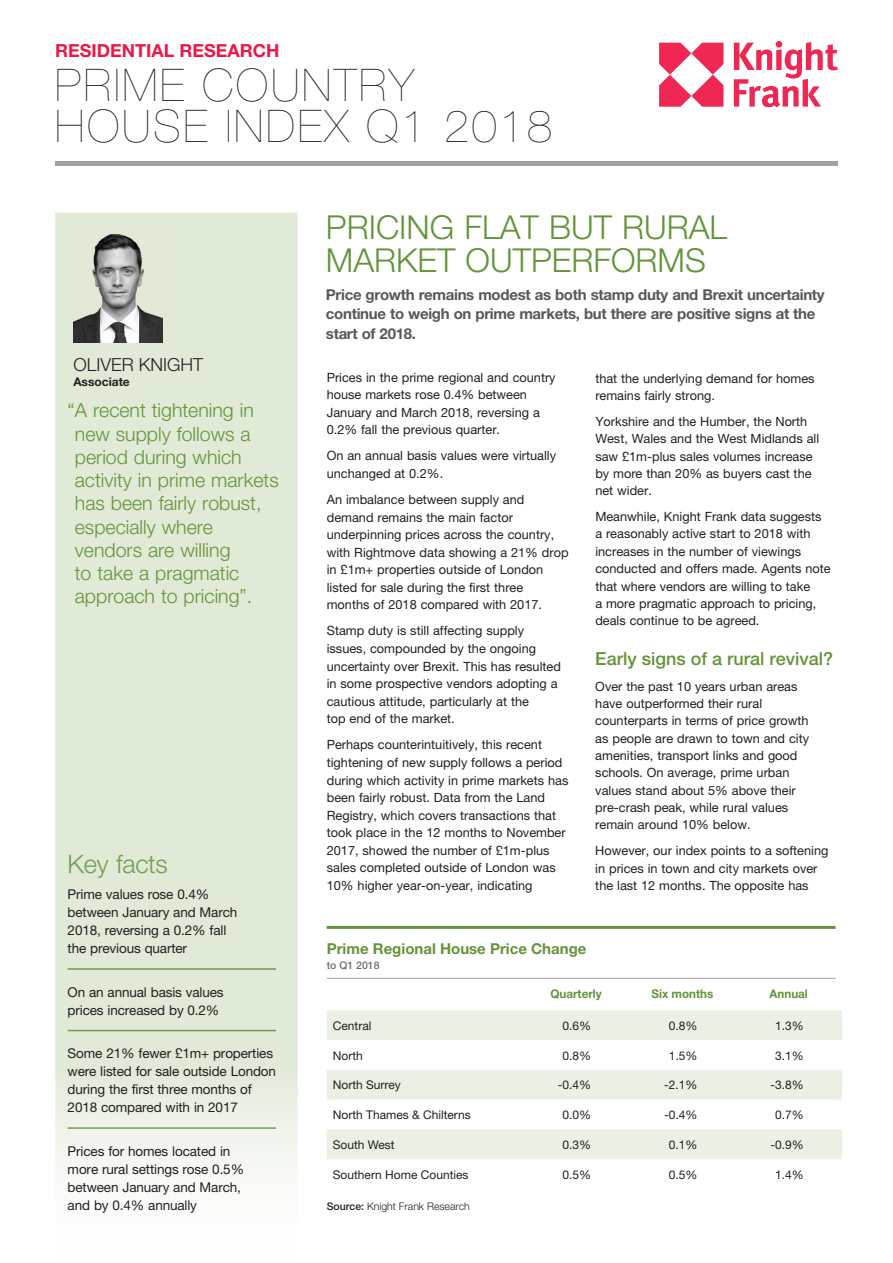
<style>
.page{position:relative;width:893px;height:1263px;background:#fff}
.page>*{position:absolute;margin:0;border:0;box-sizing:border-box;transform-origin:0 0}
.t1{font:200 45px/40.5px "Helvetica Neue";letter-spacing:.06em;color:#231f20}
.t2{font:300 33px/33px "Helvetica Neue";color:#639439}
.t3{font:300 25.5px "Helvetica Neue";letter-spacing:-.01em;color:#759d53}
.t4{font:300 19.5px/23.2px "Helvetica Neue";color:#639439}
.t5{font:500 18px "Helvetica Neue";color:#639439}
.t6{font:700 18px "Helvetica Neue";color:#ed1747}
.t7{font:300 18px "Helvetica Neue";color:#231f20}
.t8{font:700 15px/19.5px "Helvetica Neue";letter-spacing:-.02em;color:#57585a}
.t9{font:700 15px "Helvetica Neue";color:#639439}
.t10{font:13.5px/18px "Helvetica Neue";letter-spacing:-.01em;color:#231f20}
.t11{font:12.75px/17.5px "Helvetica Neue";color:#231f20}
.t12{font:12px "Helvetica Neue";color:#231f20}
.t13{font:700 12px "Helvetica Neue";color:#639439}
.t14{font:700 12px "Helvetica Neue";color:#231f20}
.t15{font:300 10.5px "Helvetica Neue";color:#231f20}
.t16{font:500 10.5px "Helvetica Neue";color:#6c6d70}
.s1{font-weight:500}
</style>
<div class="page">
<svg style="left:659px;top:43px;width:64px;height:64px"></svg>
<svg style="left:734px;top:42px;width:104px;height:65px"></svg>
<hr style="left:55px;top:162px;width:783px;height:4px;background:#a39d9b">
<svg style="left:55px;top:213px;width:243px;height:960px;background:#e2e9d8"></svg>
<hr style="left:68px;top:968px;width:208px;height:2px;background:#719c46">
<hr style="left:68px;top:1030px;width:208px;height:1px;background:#719c46">
<hr style="left:68px;top:1127px;width:208px;height:2px;background:#719c46">
<img style="left:73px;top:227px;width:90px;height:115px">
<svg style="left:327px;top:1010px;width:515px;height:149px;fill:#eaf0e4"></svg>
<hr style="left:327px;top:926px;width:509px;height:3px;background:#639439">
<hr style="left:327px;top:978px;width:509px;height:1px;background:#a39d9b">
<h3 class="t6" style="left:55px;top:39px;width:226px">RESIDENTIAL RESEARCH</h3>
<h1 class="t1" style="left:55px;top:65px;width:499px">PRIME COUNTRY<br>HOUSE INDEX Q1 2018</h1>
<h3 class="t7" style="left:73px;top:353px;width:131px">OLIVER KNIGHT</h3>
<p class="t14" style="left:73px;top:374px;width:58px">Associate</p>
<h3 class="t4" style="left:75px;top:398px;width:205px;text-indent:-7px">“A recent tightening in new supply follows a period during which activity in prime markets has been fairly robust, especially where vendors are willing<br>to take a pragmatic approach to pricing”.</h3>
<h3 class="t3" style="left:68px;top:848px;width:102px">Key facts</h3>
<p class="t10" style="left:68px;top:885px;width:171px">Prime values rose 0.4% between January and March<br>2018, reversing a 0.2% fall the previous quarter</p>
<p class="t10" style="left:68px;top:983px;width:158px">On an annual basis values prices increased by 0.2%</p>
<p class="t10" style="left:68px;top:1044px;width:210px">Some 21% fewer £1m+ properties were listed for sale outside London during the first three months of<br>2018 compared with in 2017</p>
<p class="t10" style="left:68px;top:1142px;width:178px">Prices for homes located in more rural settings rose 0.5% between January and March, and by 0.4% annually</p>
<h2 class="t2" style="left:326px;top:210px;width:403px">PRICING FLAT BUT RURAL<br>MARKET OUTPERFORMS</h2>
<p class="t8" style="left:326px;top:284px;width:500px">Price growth remains modest as both stamp duty and Brexit uncertainty continue to weigh on prime markets, but there are positive signs at the start of 2018.</p>
<p class="t11" style="left:327px;top:368px;width:230px">Prices in the prime regional and country house markets rose 0.4% between January and March 2018, reversing a 0.2% fall the previous quarter.</p>
<p class="t11" style="left:327px;top:447px;width:231px">On an annual basis values were virtually unchanged at 0.2%.</p>
<p class="t11" style="left:327px;top:490px;width:243px">An imbalance between supply and demand remains the main factor underpinning prices across the country, with Rightmove data showing a 21% drop in £1m+ properties outside of London listed for sale during the first three months of 2018 compared with 2017.</p>
<p class="t11" style="left:327px;top:622px;width:236px">Stamp duty is still affecting supply issues, compounded by the ongoing uncertainty over Brexit. This has resulted in some prospective vendors adopting a cautious attitude, particularly at the<br>top end of the market.</p>
<p class="t11" style="left:327px;top:736px;width:243px">Perhaps counterintuitively, this recent tightening of new supply follows a period during which activity in prime markets has been fairly robust. Data from the Land Registry, which covers transactions that took place in the 12 months to November 2017, showed the number of £1m-plus sales completed outside of London was 10% higher year-on-year, indicating</p>
<p class="t11" style="left:595px;top:369px;width:221px">that the underlying demand for homes remains fairly strong.</p>
<p class="t11" style="left:595px;top:412px;width:225px">Yorkshire and the Humber, the North<br>West, Wales and the West Midlands all saw £1m-plus sales volumes increase by more than 20% as buyers cast the net wider.</p>
<p class="t11" style="left:595px;top:508px;width:237px">Meanwhile, Knight Frank data suggests a reasonably active start to 2018 with increases in the number of viewings conducted and offers made. Agents note that where vendors are willing to take<br>a more pragmatic approach to pricing, deals continue to be agreed.</p>
<h3 class="t5" style="left:595px;top:648px;width:239px">Early signs of a rural revival?</h3>
<p class="t11" style="left:595px;top:677px;width:215px">Over the past 10 years urban areas have outperformed their rural counterparts in terms of price growth as people are drawn to town and city amenities, transport links and good schools. On average, prime urban values stand about 5% above their pre-crash peak, while rural values remain around 10% below.</p>
<p class="t11" style="left:595px;top:842px;width:235px">However, our index points to a softening in prices in town and city markets over the last 12 months. The opposite has</p>
<p class="t9" style="left:327px;top:940px;width:261px">Prime Regional House Price Change</p>
<p class="t16" style="left:327px;top:959px;width:54px">to Q1 2018</p>
<p class="t13" style="left:550px;top:986px;width:53px">Quarterly</p>
<p class="t13" style="left:652px;top:986px;width:63px">Six months</p>
<p class="t13" style="left:770px;top:986px;width:40px">Annual</p>
<p class="t12" style="left:333px;top:1018px;width:40px">Central</p>
<p class="t12" style="left:562px;top:1018px;width:30px">0.6%</p>
<p class="t12" style="left:669px;top:1018px;width:30px">0.8%</p>
<p class="t12" style="left:775px;top:1018px;width:30px">1.3%</p>
<p class="t12" style="left:333px;top:1048px;width:31px">North</p>
<p class="t12" style="left:562px;top:1048px;width:30px">0.8%</p>
<p class="t12" style="left:669px;top:1048px;width:30px">1.5%</p>
<p class="t12" style="left:775px;top:1048px;width:30px">3.1%</p>
<p class="t12" style="left:333px;top:1078px;width:70px">North Surrey</p>
<p class="t12" style="left:558px;top:1078px;width:35px">-0.4%</p>
<p class="t12" style="left:664px;top:1078px;width:35px">-2.1%</p>
<p class="t12" style="left:770px;top:1078px;width:35px">-3.8%</p>
<p class="t12" style="left:333px;top:1108px;width:140px">North Thames &amp; Chilterns</p>
<p class="t12" style="left:562px;top:1108px;width:30px">0.0%</p>
<p class="t12" style="left:664px;top:1108px;width:35px">-0.4%</p>
<p class="t12" style="left:775px;top:1108px;width:30px">0.7%</p>
<p class="t12" style="left:333px;top:1137px;width:63px">South West</p>
<p class="t12" style="left:562px;top:1137px;width:30px">0.3%</p>
<p class="t12" style="left:669px;top:1137px;width:30px">0.1%</p>
<p class="t12" style="left:770px;top:1137px;width:35px">-0.9%</p>
<p class="t12" style="left:333px;top:1167px;width:137px">Southern Home Counties</p>
<p class="t12" style="left:562px;top:1167px;width:30px">0.5%</p>
<p class="t12" style="left:669px;top:1167px;width:30px">0.5%</p>
<p class="t12" style="left:775px;top:1167px;width:30px">1.4%</p>
<p class="t15" style="left:327px;top:1200px;width:145px"><span class="s1">Source:</span> Knight Frank Research</p>
</div>
